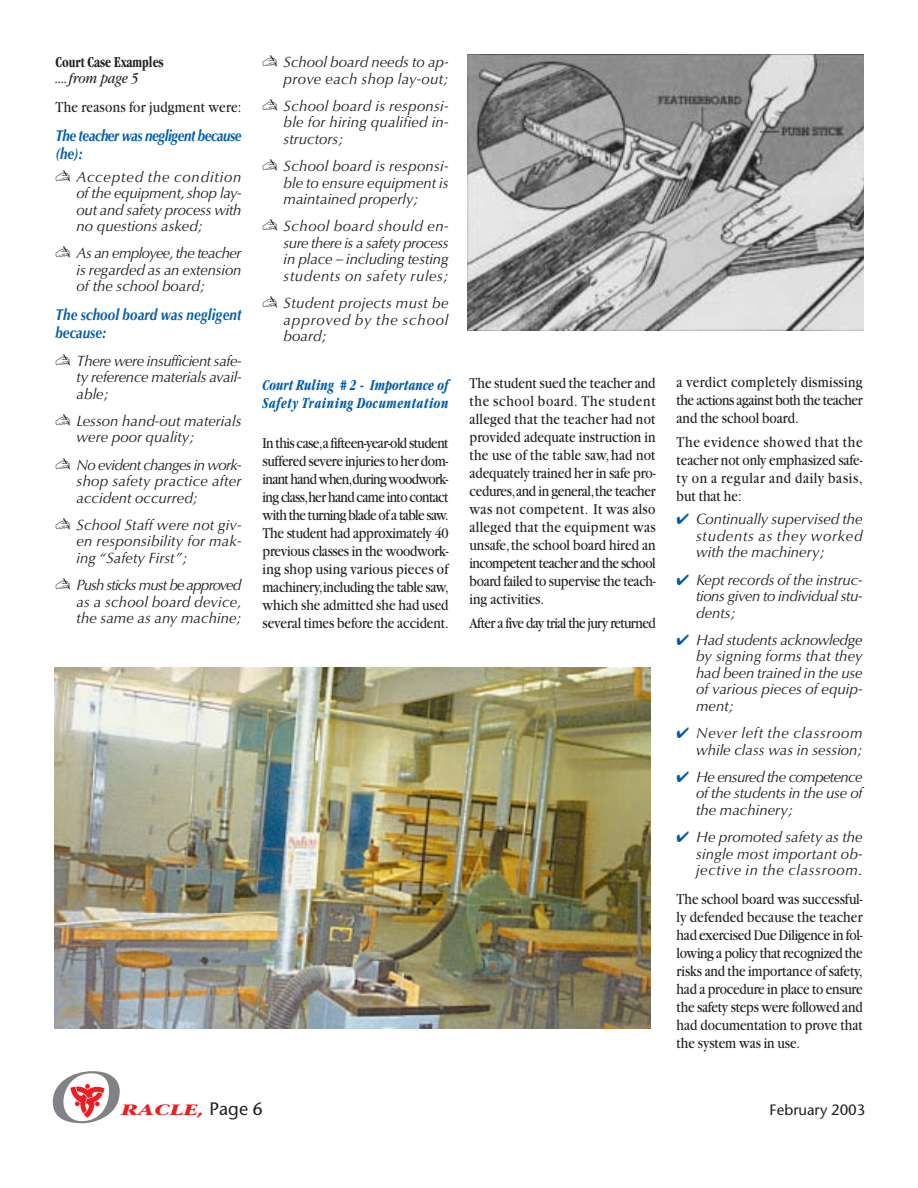
<style>
.page{position:relative;width:918px;height:1188px;background:#fff}
.page>*{position:absolute;margin:0;border:0;box-sizing:border-box;transform-origin:0 0}
.t1{font:italic 72px "Stone Serif";color:#808285;scale:1.4 1}
.t2{font:15.75px/18px "Garamond";letter-spacing:-.005em;color:#231f20;text-align:justify;scale:.85 1}
.t3{font:italic 700 condensed 15.75px/18px "Garamond";letter-spacing:.035em;color:#015dab;scale:.85 1}
.t4{font:italic 700 15.75px/18px "Optima";letter-spacing:-.035em;color:#015dab;scale:.85 1}
.t5{font:italic 700 15.75px/18px "Optima";letter-spacing:-.005em;color:#015dab;scale:.85 1}
.t6{font:15.75px "Garamond";letter-spacing:-.045em;color:#231f20;scale:.85 1}
.t7{font:15.75px "Garamond";letter-spacing:.02em;color:#231f20;scale:.85 1}
.t8{font:700 condensed 15.75px "Garamond";color:#231f20;scale:.85 1}
.t9{font:italic 15.75px "Garamond";color:#231f20;scale:.85 1}
.t10{font:italic 15px/16.5px "Optima";color:#231f20;text-align:justify}
.t11{font:15px "Stone Sans";color:#231f20}
.t12{font:italic 700 15px "Stone Serif";color:#ee1d23;scale:1.4 1}
.s1{color:#015dab}
.s2{font-family:"Stone Sans";font-weight:400;font-style:normal;font-size:18px;color:#231f20}
</style>
<div class="page">
<img style="left:70px;top:1084px;width:35px;height:34px">
<img style="left:468px;top:54px;width:396px;height:277px">
<img style="left:54px;top:668px;width:597px;height:361px">
<p class="t8" style="left:56px;top:56px;width:129px">Court Case Examples</p>
<p class="t9" style="left:56px;top:73px;width:99px">....from page 5</p>
<p class="t7" style="left:56px;top:101px;width:220px">The reasons for judgment were:</p>
<p class="t4" style="left:56px;top:128px;width:220px">The teacher was negligent because (he):</p>
<p class="t10" style="left:77px;top:170px;width:166px;text-indent:-21px">✍ Accepted the condition of the equipment, shop lay&shy;out and safety process with no questions asked;</p>
<p class="t10" style="left:77px;top:247px;width:166px;text-indent:-21px">✍ As an employee, the teacher is regarded as an extension of the school board;</p>
<p class="t5" style="left:56px;top:307px;width:220px">The school board was negligent because:</p>
<p class="t10" style="left:77px;top:354px;width:166px;text-indent:-21px">✍ There were insufficient safe&shy;ty reference materials avail&shy;able;</p>
<p class="t10" style="left:77px;top:414px;width:166px;text-indent:-21px">✍ Lesson hand-out materials were poor quality;</p>
<p class="t10" style="left:77px;top:458px;width:166px;text-indent:-21px">✍ No evident changes in work&shy;shop safety practice after accident occurred;</p>
<p class="t10" style="left:77px;top:518px;width:166px;text-indent:-21px">✍ School Staff were not giv&shy;en responsibility for mak&shy;ing “Safety First”;</p>
<p class="t10" style="left:77px;top:578px;width:166px;text-indent:-21px">✍ Push sticks must be approved as a school board device, the same as any machine;</p>
<p class="t10" style="left:263px;top:55px;width:188px;text-align:right">✍ School board needs to ap&shy;prove each shop lay-out;</p>
<p class="t10" style="left:284px;top:99px;width:166px;text-indent:-21px">✍ School board is responsi&shy;ble for hiring qualified in&shy;structors;</p>
<p class="t10" style="left:284px;top:159px;width:166px;text-indent:-21px">✍ School board is responsi&shy;ble to ensure equipment is maintained properly;</p>
<p class="t10" style="left:284px;top:220px;width:166px;text-indent:-21px">✍ School board should en&shy;sure there is a safety process in place – including testing students on safety rules;</p>
<p class="t10" style="left:284px;top:296px;width:166px;text-indent:-21px">✍ Student projects must be approved by the school board;</p>
<p class="t3" style="left:263px;top:377px;width:220px">Court Ruling # 2 - Importance of<br>Safety Training Documentation</p>
<p class="t2" style="left:263px;top:436px;width:220px">In this case,a fifteen-year-old student suffered severe injuries to her dom&shy;inant hand when,during woodwork&shy;ing class,her hand came into contact with the turning blade of a table saw.<br>The student had approximately 40 previous classes in the woodwork&shy;ing shop using various pieces of machinery,including the table saw, which she admitted she had used several times before the accident.</p>
<p class="t2" style="left:470px;top:375px;width:220px">The student sued the teacher and the school board. The student alleged that the teacher had not provided adequate instruction in the use of the table saw, had not adequately trained her in safe pro&shy;cedures,and in general,the teacher was not competent. It was also alleged that the equipment was unsafe,the school board hired an incompetent teacher and the school board failed to supervise the teach&shy;ing activities.</p>
<p class="t6" style="left:470px;top:618px;width:220px">After a five day trial the jury returned</p>
<p class="t2" style="left:677px;top:374px;width:220px">a verdict completely dismissing the actions against both the teacher and the school board.</p>
<p class="t2" style="left:677px;top:435px;width:220px">The evidence showed that the teacher not only emphasized safe&shy;ty on a regular and daily basis, but that he:</p>
<p class="t10" style="left:696px;top:512px;width:168px;text-indent:-19px"><span class="s1">✔</span> Continually supervised the students as they worked with the machinery;</p>
<p class="t10" style="left:696px;top:573px;width:168px;text-indent:-19px"><span class="s1">✔</span> Kept records of the instruc&shy;tions given to individual stu&shy;dents;</p>
<p class="t10" style="left:696px;top:633px;width:168px;text-indent:-19px"><span class="s1">✔</span> Had students acknowledge by signing forms that they had been trained in the use of various pieces of equip&shy;ment;</p>
<p class="t10" style="left:677px;top:726px;width:187px;text-align:right"><span class="s1">✔</span> Never left the classroom while class was in session;</p>
<p class="t10" style="left:696px;top:770px;width:168px;text-indent:-19px"><span class="s1">✔</span> He ensured the competence of the students in the use of the machinery;</p>
<p class="t10" style="left:696px;top:830px;width:168px;text-indent:-19px"><span class="s1">✔</span> He promoted safety as the single most important ob&shy;jective in the classroom.</p>
<p class="t2" style="left:677px;top:892px;width:220px">The school board was successful&shy;ly defended because the teacher had exercised Due Diligence in fol&shy;lowing a policy that recognized the risks and the importance of safety, had a procedure in place to ensure the safety steps were followed and had documentation to prove that the system was in use.</p>
<h1 class="t1" style="left:47px;top:1070px;width:55px">O</h1>
<p class="t12" style="left:121px;top:1104px;width:103px">RACLE, <span class="s2">Page 6</span></p>
<p class="t11" style="left:770px;top:1104px;width:97px">February 2003</p>
</div>
